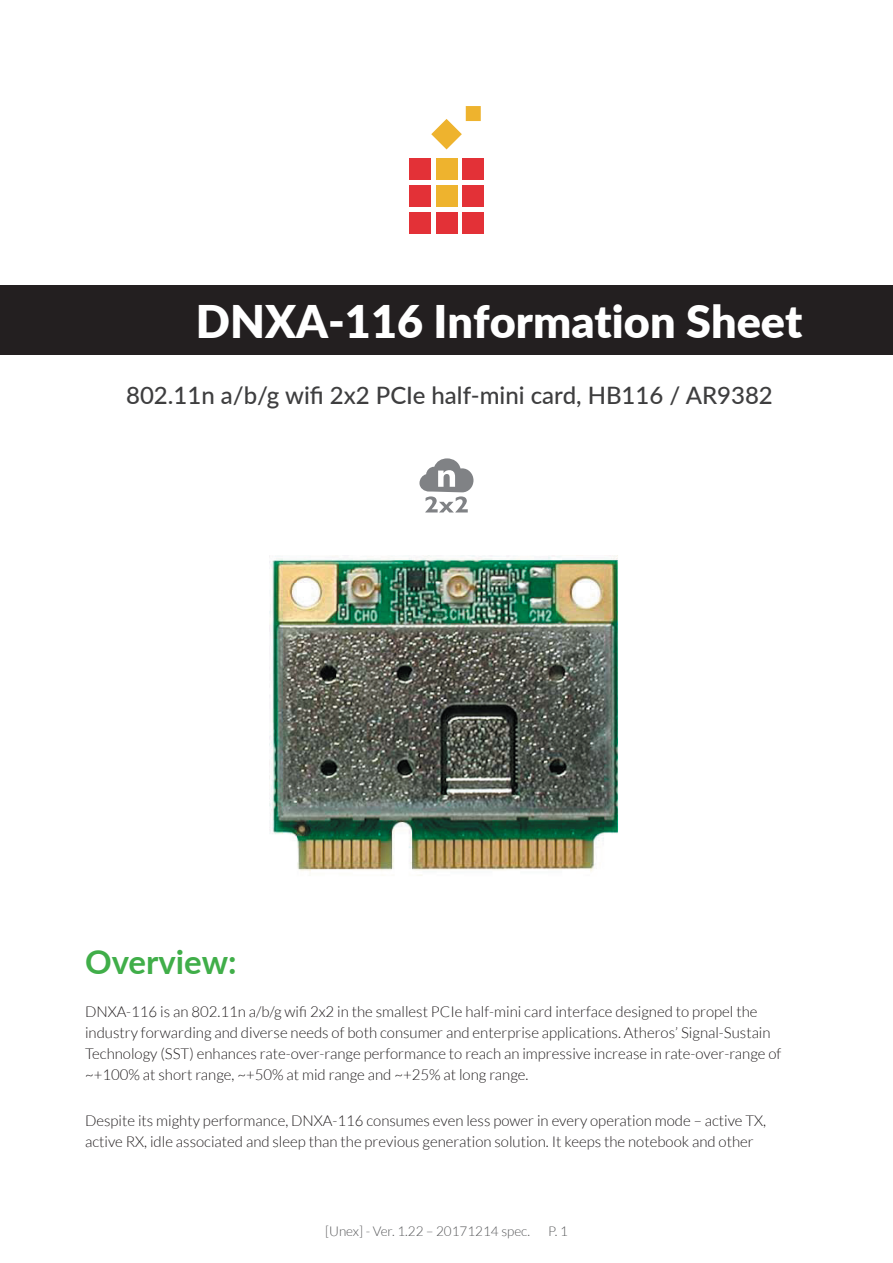
<style>
.page{position:relative;width:893px;height:1263px;background:#fff}
.page>*{position:absolute;margin:0;border:0;box-sizing:border-box;transform-origin:0 0}
.t1{font:900 45px "Lato";color:#fff}
.t2{font:700 33px "Lato";color:#40ae49}
.t3{font:500 24px "Lato";color:#3e3e3f}
.t4{font:300 15px/21px "Lato";color:#231f20}
.t5{font:300 13.5px "Lato";color:#57585a}
</style>
<div class="page">
<div style="left:0;top:286px;width:893px;height:69px;background:#231f20"></div>
<svg style="left:431px;top:119px;width:31px;height:30px"></svg>
<div style="left:466px;top:106px;width:15px;height:15px;background:#eeb32e"></div>
<div style="left:436px;top:185px;width:21px;height:22px;background:#eeb32e"></div>
<div style="left:436px;top:159px;width:21px;height:21px;background:#eeb32e"></div>
<div style="left:409px;top:159px;width:22px;height:21px;background:#e33137"></div>
<div style="left:462px;top:159px;width:22px;height:21px;background:#e33137"></div>
<div style="left:409px;top:185px;width:22px;height:22px;background:#e33137"></div>
<div style="left:462px;top:185px;width:22px;height:22px;background:#e33137"></div>
<div style="left:436px;top:212px;width:21px;height:22px;background:#e33137"></div>
<div style="left:409px;top:212px;width:22px;height:22px;background:#e33137"></div>
<div style="left:462px;top:212px;width:22px;height:22px;background:#e33137"></div>
<img style="left:270px;top:555px;width:348px;height:321px">
<svg style="left:419px;top:458px;width:54px;height:54px"></svg>
<h1 class="t1" style="left:196px;top:288px;width:608px">DNXA-116 Information Sheet</h1>
<h3 class="t3" style="left:126px;top:378px;width:648px">802.11n a/b/g wifi 2x2 PCIe half-mini card, HB116 / AR9382</h3>
<h2 class="t2" style="left:85px;top:937px;width:153px">Overview:</h2>
<p class="t4" style="left:85px;top:1001px;width:698px">DNXA-116 is an 802.11n a/b/g wifi 2x2 in the smallest PCIe half-mini card interface designed to propel the industry forwarding and diverse needs of both consumer and enterprise applications. Atheros’ Signal-Sustain Technology (SST) enhances rate-over-range performance to reach an impressive increase in rate-over-range of ~+100% at short range, ~+50% at mid range and ~+25% at long range.</p>
<p class="t4" style="left:85px;top:1110px;width:683px">Despite its mighty performance, DNXA-116 consumes even less power in every operation mode – active TX, active RX, idle associated and sleep than the previous generation solution. It keeps the notebook and other</p>
<p class="t5" style="left:325px;top:1223px;width:206px">[Unex] - Ver. 1.22 – 20171214 spec.</p>
<p class="t5" style="left:548px;top:1223px;width:21px">P. 1</p>
</div>
